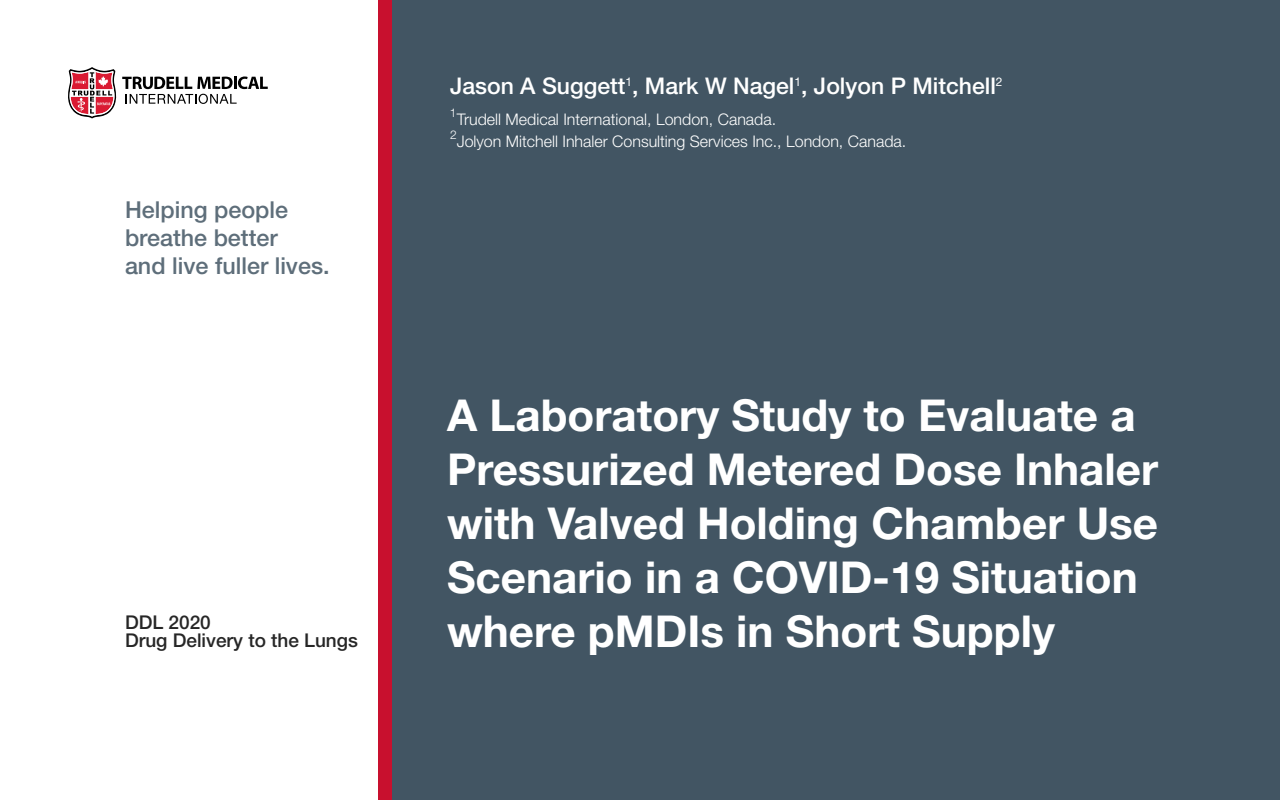
<style>
.page{position:relative;width:1280px;height:800px;background:#fff}
.page>*{position:absolute;margin:0;border:0;box-sizing:border-box;transform-origin:0 0}
.t1{font:700 44px/54px "Helvetica Neue";color:#fff}
.t2{font:500 23.4px/28px "Helvetica Neue";color:#5e6e7a}
.t3{font:500 23px "Helvetica Neue";color:#fff}
.t4{font:500 19px/18.5px "Helvetica Neue";color:#262626}
.t5{font:300 16px "Helvetica Neue";color:#fff}
.t6{font:300 12px "Helvetica Neue";color:#fff}
</style>
<div class="page">
<div style="left:385px;top:0;width:895px;height:800px;background:#425563"></div>
<div style="left:378px;top:0;width:14px;height:800px;background:#c8102e"></div>
<svg style="left:68px;top:67px;width:200px;height:51px"></svg>
<p class="t2" style="left:125px;top:196px;width:206px">Helping people breathe better<br>and live fuller lives.</p>
<p class="t4" style="left:125px;top:612px;width:234px">DDL 2020<br>Drug Delivery to the Lungs</p>
<p class="t3" style="left:450px;top:72px;width:554px">Jason A Suggett<sup>1</sup>, Mark W Nagel<sup>1</sup>, Jolyon P Mitchell<sup>2</sup></p>
<p class="t6" style="left:450px;top:105px;width:8px">1</p>
<p class="t5" style="left:457px;top:109px;width:321px">Trudell Medical International, London, Canada.</p>
<p class="t6" style="left:450px;top:127px;width:8px">2</p>
<p class="t5" style="left:457px;top:131px;width:451px">Jolyon Mitchell Inhaler Consulting Services Inc., London, Canada.</p>
<p class="t1" style="left:447px;top:387px;width:713px">A Laboratory Study to Evaluate a<br>Pressurized Metered Dose Inhaler with Valved Holding Chamber Use<br>Scenario in a COVID-19 Situation where pMDIs in Short Supply</p>
</div>
